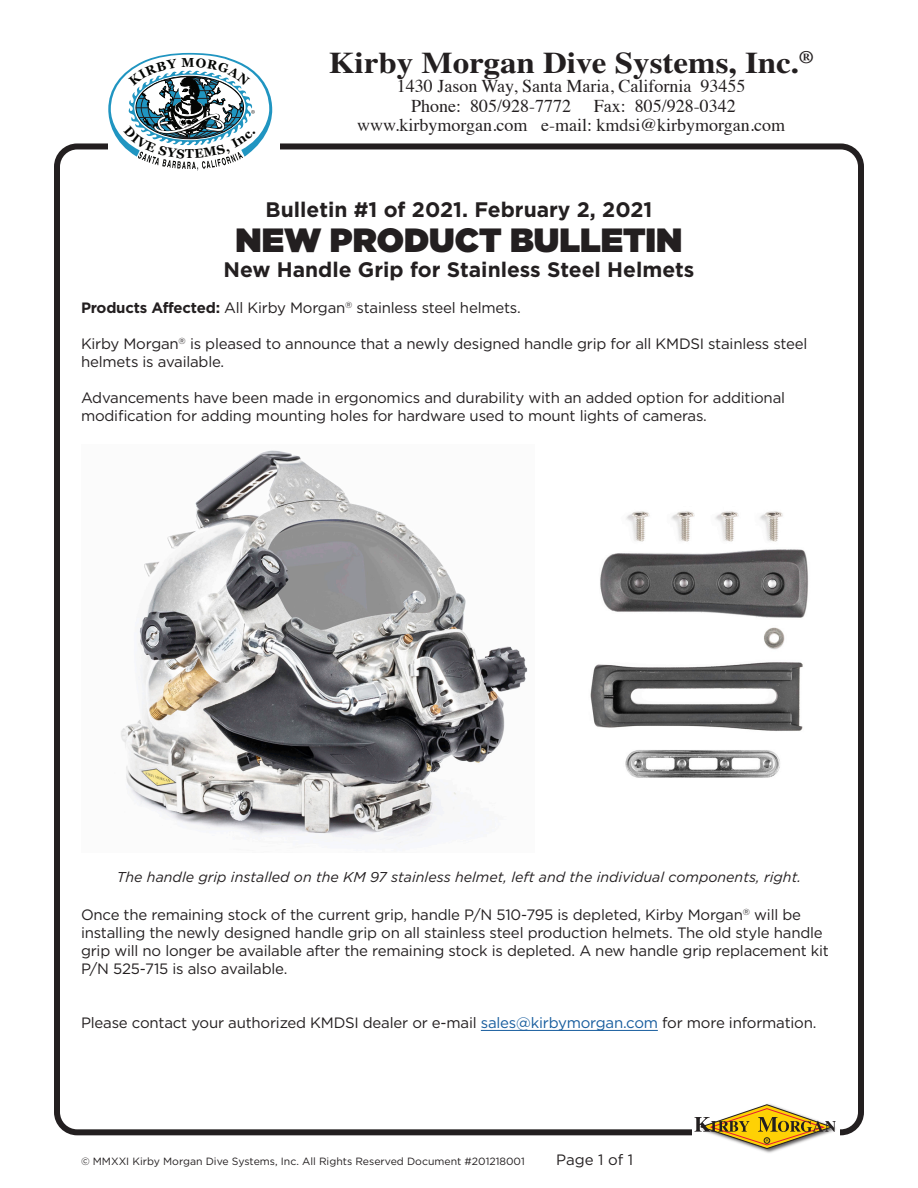
<style>
.page{position:relative;width:918px;height:1188px;background:#fff}
.page>*{position:absolute;margin:0;border:0;box-sizing:border-box;transform-origin:0 0}
.t1{font:900 33.6px "Gotham HTF";color:#231f20}
.t2{font:700 30px "Times LT Std";color:#231f20;scale:1.1 1}
.Title__Small{font:700 21px "Gotham HTF";color:#231f20}
.t3{font:18px/19.5px "Times";color:#231f20}
.Body_Text{font:15px/18px "Gotham HTF";letter-spacing:-.015em;color:#231f20}
.t4{font:italic 14.25px "Gotham HTF";color:#231f20}
.t5{font:10.5px "Gotham HTF";color:#231f20}
.s1{font-weight:700}
.s2{color:#175d9e}
</style>
<div class="page">
<div style="left:54px;top:143px;width:810px;height:992px;border:6px solid #231f20;border-radius:20px"></div>
<div style="left:108px;top:52px;width:172px;height:118px;background:#fff"></div>
<img style="left:757px;top:1128px;width:83px;height:25px">
<svg style="left:694px;top:1104px;width:142px;height:45px"></svg>
<hr style="left:481px;top:1030px;width:177px;height:1px;background:#175d9e">
<img style="left:590px;top:511px;width:219px;height:267px">
<img style="left:121px;top:450px;width:407px;height:394px">
<svg style="left:108px;top:53px;width:164px;height:117px"></svg>
<h2 class="t2" style="left:329px;top:45px;width:442px">Kirby Morgan Dive Systems, Inc.<sup>®</sup></h2>
<p class="t3" style="left:411px;top:75px;width:336px;text-indent:-14px">1430 Jason Way, Santa Maria, California 93455<br>Phone: 805/928-7772</p>
<p class="t3" style="left:357px;top:95px;width:430px;text-indent:237px">Fax: 805/928-0342 www.kirbymorgan.com e-mail: kmdsi@kirbymorgan.com</p>
<p class="Title__Small" style="left:266px;top:198px;width:388px">Bulletin #1 of 2021. February 2, 2021</p>
<p class="t1" style="left:235px;top:220px;width:449px">NEW PRODUCT BULLETIN</p>
<p class="Title__Small" style="left:223px;top:257px;width:473px">New Handle Grip for Stainless Steel Helmets</p>
<p class="Body_Text" style="left:81px;top:298px;width:441px"><span class="s1">Products Affected:</span> All Kirby Morgan<sup>®</sup> stainless steel helmets.</p>
<p class="Body_Text" style="left:81px;top:334px;width:728px">Kirby Morgan<sup>®</sup> is pleased to announce that a newly designed handle grip for all KMDSI stainless steel helmets is available.</p>
<p class="Body_Text" style="left:81px;top:388px;width:706px">Advancements have been made in ergonomics and durability with an added option for additional modification for adding mounting holes for hardware used to mount lights of cameras.</p>
<p class="t4" style="left:117px;top:869px;width:686px">The handle grip installed on the KM 97 stainless helmet, left and the individual components, right.</p>
<p class="Body_Text" style="left:81px;top:906px;width:749px">Once the remaining stock of the current grip, handle P/N 510-795 is depleted, Kirby Morgan<sup>®</sup> will be installing the newly designed handle grip on all stainless steel production helmets. The old style handle grip will no longer be available after the remaining stock is depleted. A new handle grip replacement kit P/N 525-715 is also available.</p>
<p class="Body_Text" style="left:81px;top:1014px;width:737px">Please contact your authorized KMDSI dealer or e-mail <span class="s2">sales@kirbymorgan.com</span> for more information.</p>
<p class="t5" style="left:81px;top:1156px;width:445px">© MMXXI Kirby Morgan Dive Systems, Inc. All Rights Reserved Document #201218001</p>
<p class="Body_Text" style="left:556px;top:1151px;width:78px">Page 1 of 1</p>
</div>
